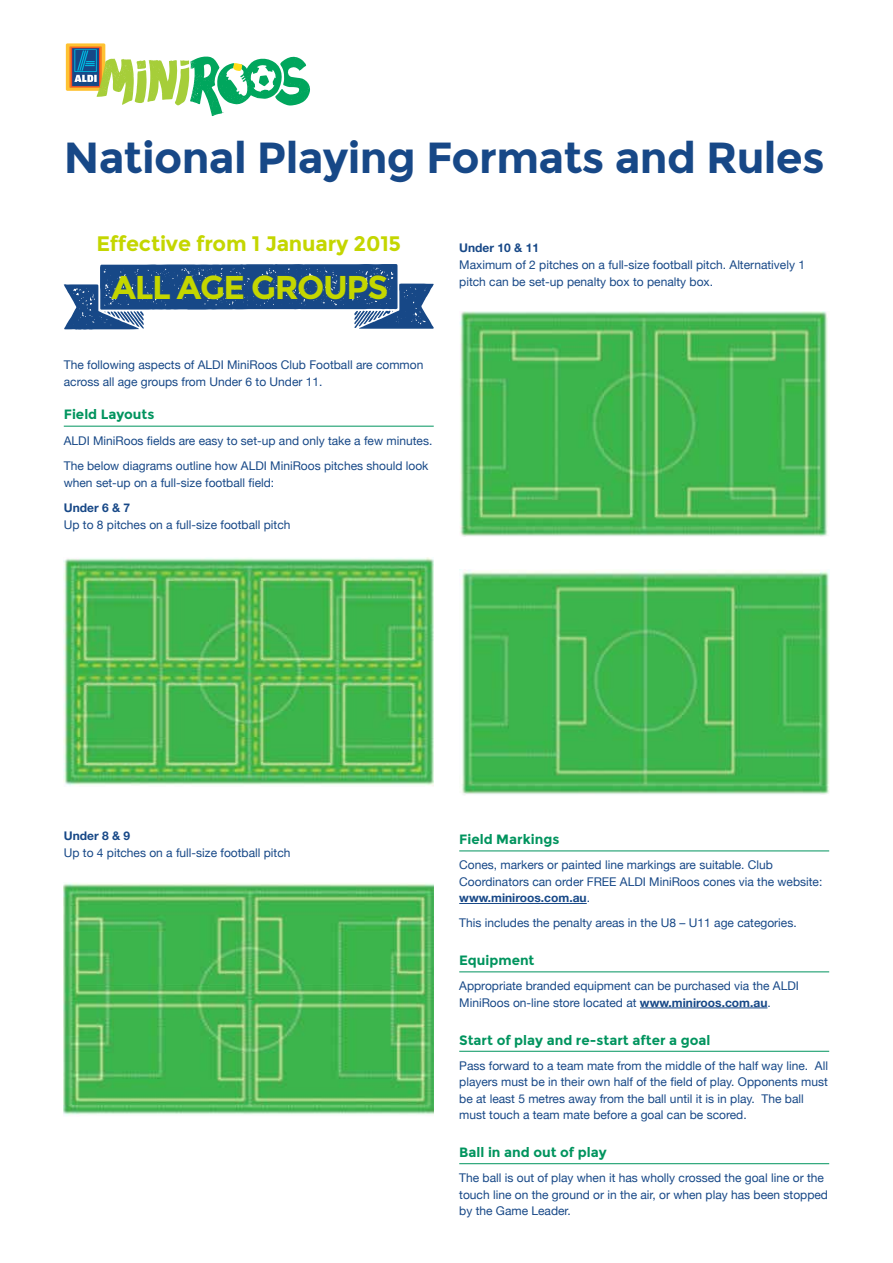
<style>
.page{position:relative;width:893px;height:1263px;background:#fff}
.page>*{position:absolute;margin:0;border:0;box-sizing:border-box;transform-origin:0 0}
.t1{font:700 43.5px "Montserrat";letter-spacing:-.015em;color:#174887}
.t2{font:700 33px "Montserrat";letter-spacing:-.04em;color:#c4d600}
.t3{font:700 21px "Montserrat";letter-spacing:-.01em;color:#c4d600}
.t4{font:700 13.5px "Montserrat";color:#00945e}
.t5{font:12px/16.5px "Helvetica Neue";color:#174887}
.t6{font:700 12px "Helvetica Neue";color:#174887}
.s1{font-weight:700}
</style>
<div class="page">
<div style="left:66px;top:43px;width:39px;height:48px;background:#fec232;border-radius:2px"></div>
<svg style="left:69px;top:46px;width:33px;height:42px"></svg>
<svg style="left:71px;top:48px;width:29px;height:39px"></svg>
<div style="left:72px;top:48px;width:27px;height:38px;background:#174887"></div>
<svg style="left:74px;top:49px;width:236px;height:67px"></svg>
<hr style="left:64px;top:426px;width:370px;height:1px;background:#00945e">
<hr style="left:459px;top:850px;width:370px;height:1px;background:#00945e">
<hr style="left:459px;top:903px;width:128px;height:1px;background:#174887">
<hr style="left:459px;top:971px;width:370px;height:1px;background:#00945e">
<hr style="left:640px;top:1007px;width:127px;height:1px;background:#174887">
<hr style="left:459px;top:1051px;width:370px;height:1px;background:#00945e">
<hr style="left:459px;top:1163px;width:370px;height:1px;background:#00945e">
<img style="left:64px;top:557px;width:370px;height:229px">
<img style="left:64px;top:882px;width:370px;height:234px">
<img style="left:460px;top:311px;width:368px;height:225px">
<img style="left:461px;top:570px;width:368px;height:225px">
<svg style="left:64px;top:264px;width:370px;height:66px"></svg>
<h1 class="t1" style="left:64px;top:132px;width:762px">National Playing Formats and Rules</h1>
<h3 class="t3" style="left:96px;top:231px;width:306px">Effective from 1 January 2015</h3>
<h2 class="t2" style="left:111px;top:267px;width:279px">ALL AGE GROUPS</h2>
<p class="t5" style="left:64px;top:357px;width:361px;line-height:17px">The following aspects of ALDI MiniRoos Club Football are common across all age groups from Under 6 to Under 11.</p>
<p class="t4" style="left:64px;top:407px;width:92px">Field Layouts</p>
<p class="t5" style="left:64px;top:428px;width:370px;line-height:25.3px">ALDI MiniRoos fields are easy to set-up and only take a few minutes.<br>The below diagrams outline how ALDI MiniRoos pitches should look</p>
<p class="t5" style="left:64px;top:475px;width:212px">when set-up on a full-size football field:</p>
<p class="t6" style="left:64px;top:501px;width:68px">Under 6 &amp; 7</p>
<p class="t5" style="left:64px;top:517px;width:228px">Up to 8 pitches on a full-size football pitch</p>
<p class="t6" style="left:459px;top:241px;width:81px">Under 10 &amp; 11</p>
<p class="t5" style="left:459px;top:257px;width:347px">Maximum of 2 pitches on a full-size football pitch. Alternatively 1 pitch can be set-up penalty box to penalty box.</p>
<p class="t6" style="left:64px;top:828px;width:68px">Under 8 &amp; 9</p>
<p class="t5" style="left:64px;top:845px;width:228px">Up to 4 pitches on a full-size football pitch</p>
<p class="t4" style="left:459px;top:831px;width:102px">Field Markings</p>
<p class="t5" style="left:459px;top:857px;width:365px">Cones, markers or painted line markings are suitable. Club<br>Coordinators can order FREE ALDI MiniRoos cones via the website: <span class="s1">www.miniroos.com.au</span>.</p>
<p class="t5" style="left:459px;top:915px;width:339px">This includes the penalty areas in the U8 – U11 age categories.</p>
<p class="t4" style="left:459px;top:952px;width:77px">Equipment</p>
<p class="t5" style="left:459px;top:978px;width:341px">Appropriate branded equipment can be purchased via the ALDI<br>MiniRoos on-line store located at <span class="s1">www.miniroos.com.au</span>.</p>
<p class="t4" style="left:459px;top:1032px;width:253px">Start of play and re-start after a goal</p>
<p class="t5" style="left:459px;top:1058px;width:370px">Pass forward to a team mate from the middle of the half way line. All players must be in their own half of the field of play. Opponents must be at least 5 metres away from the ball until it is in play. The ball must touch a team mate before a goal can be scored.</p>
<p class="t4" style="left:459px;top:1144px;width:149px">Ball in and out of play</p>
<p class="t5" style="left:459px;top:1170px;width:370px">The ball is out of play when it has wholly crossed the goal line or the touch line on the ground or in the air, or when play has been stopped by the Game Leader.</p>
</div>
